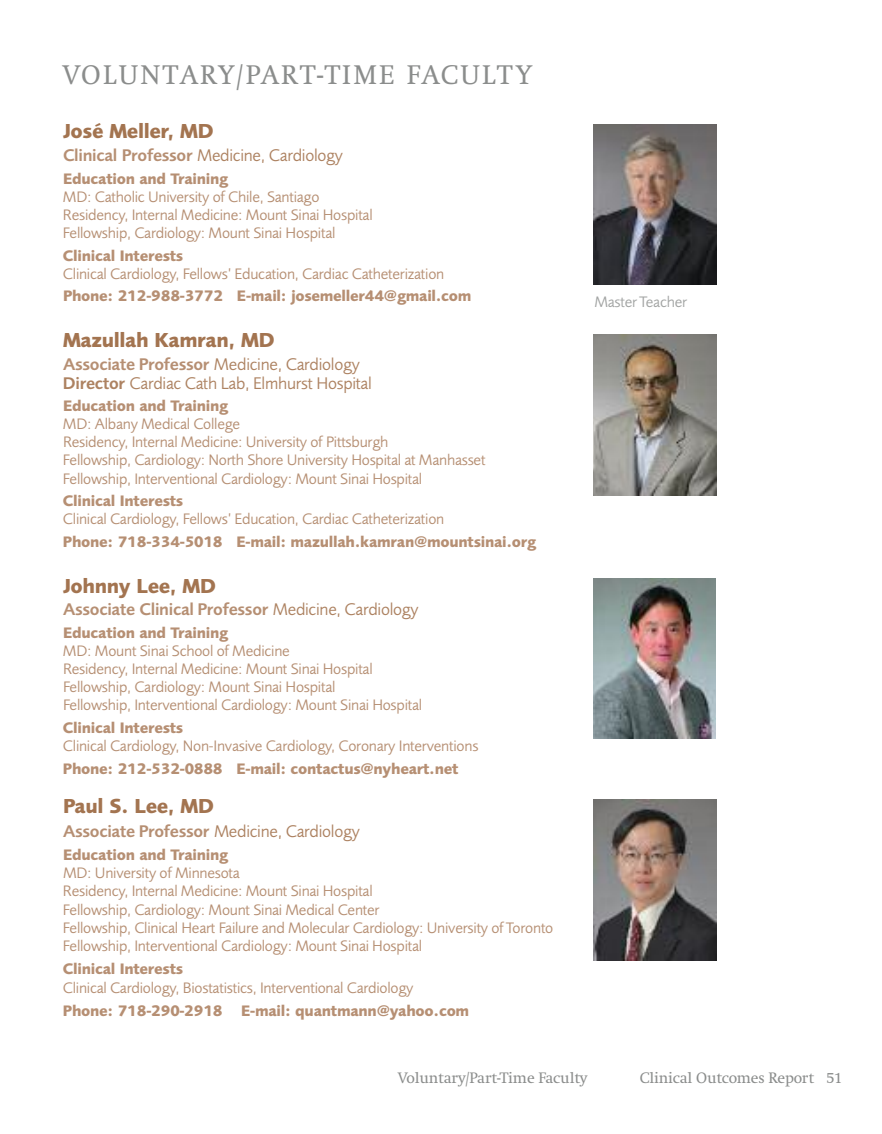
<style>
.page{position:relative;width:882px;height:1134px;background:#fff}
.page>*{position:absolute;margin:0;border:0;box-sizing:border-box;transform-origin:0 0}
.t1{font:28px "Swift";letter-spacing:.08em;color:#8b8d8c}
.t2{font:700 21px "Foundry Sans";letter-spacing:-.02em;color:#a37450}
.t3{font:17.5px/18.9px "Foundry Sans";letter-spacing:-.015em;color:#ad8261}
.t4{font:600 17.5px "Foundry Sans";letter-spacing:-.015em;color:#b68f73}
.t5{font:15.75px/18px "Foundry Sans";letter-spacing:-.015em;color:#b68f73}
.t6{font:700 15.75px "Foundry Sans";letter-spacing:-.02em;color:#b68f73}
.t7{font:15.75px "Swift";letter-spacing:-.015em;color:#8b8d8c}
.t8{font:15.75px "Foundry Sans";letter-spacing:-.015em;color:#a2a4a3}
.s1{font-weight:600;color:#b68f73}
.s2{font-weight:600}
.s3{font-weight:400;color:#ad8261}
</style>
<div class="page">
<img style="left:593px;top:124px;width:123px;height:161px">
<img style="left:593px;top:335px;width:123px;height:160px">
<img style="left:593px;top:578px;width:123px;height:161px">
<img style="left:593px;top:800px;width:123px;height:160px">
<h1 class="t1" style="left:63px;top:58px;width:470px">VOLUNTARY/PART-TIME FACULTY</h1>
<h2 class="t2" style="left:63px;top:123px;width:152px">José Meller, MD</h2>
<p class="t3" style="left:63px;top:147px;width:282px"><span class="s1">Clinical Professor</span> Medicine, Cardiology</p>
<p class="t6" style="left:63px;top:173px;width:167px">Education and Training</p>
<p class="t5" style="left:63px;top:189px;width:311px">MD: Catholic University of Chile, Santiago<br>Residency, Internal Medicine: Mount Sinai Hospital<br>Fellowship, Cardiology: Mount Sinai Hospital</p>
<p class="t6" style="left:63px;top:249px;width:122px">Clinical Interests</p>
<p class="t5" style="left:63px;top:266px;width:383px">Clinical Cardiology, Fellows’ Education, Cardiac Catheterization</p>
<p class="t6" style="left:63px;top:290px;width:410px">Phone: 212-988-3772 E-mail: josemeller44@gmail.com</p>
<h2 class="t2" style="left:63px;top:332px;width:213px">Mazullah Kamran, MD</h2>
<p class="t3" style="left:63px;top:356px;width:310px"><span class="s1">Associate Professor</span> Medicine, Cardiology<br><span class="s2">Director</span> Cardiac Cath Lab, Elmhurst Hospital</p>
<p class="t6" style="left:63px;top:400px;width:167px">Education and Training</p>
<p class="t5" style="left:63px;top:417px;width:424px">MD: Albany Medical College<br>Residency, Internal Medicine: University of Pittsburgh<br>Fellowship, Cardiology: North Shore University Hospital at Manhasset Fellowship, Interventional Cardiology: Mount Sinai Hospital</p>
<p class="t6" style="left:63px;top:495px;width:122px">Clinical Interests</p>
<p class="t5" style="left:63px;top:511px;width:383px">Clinical Cardiology, Fellows’ Education, Cardiac Catheterization</p>
<p class="t6" style="left:63px;top:536px;width:475px">Phone: 718-334-5018 E-mail: mazullah.kamran@mountsinai.org</p>
<h2 class="t2" style="left:63px;top:578px;width:154px">Johnny Lee, MD</h2>
<p class="t4" style="left:63px;top:603px;width:357px">Associate Clinical Professor <span class="s3">Medicine, Cardiology</span></p>
<p class="t6" style="left:63px;top:627px;width:167px">Education and Training</p>
<p class="t5" style="left:63px;top:643px;width:361px">MD: Mount Sinai School of Medicine<br>Residency, Internal Medicine: Mount Sinai Hospital Fellowship, Cardiology: Mount Sinai Hospital<br>Fellowship, Interventional Cardiology: Mount Sinai Hospital</p>
<p class="t6" style="left:63px;top:722px;width:122px">Clinical Interests</p>
<p class="t5" style="left:63px;top:738px;width:417px">Clinical Cardiology, Non-Invasive Cardiology, Coronary Interventions</p>
<p class="t6" style="left:63px;top:762px;width:397px">Phone: 212-532-0888 E-mail: contactus@nyheart.net</p>
<h2 class="t2" style="left:63px;top:798px;width:152px">Paul S. Lee, MD</h2>
<p class="t3" style="left:63px;top:823px;width:298px"><span class="s1">Associate Professor</span> Medicine, Cardiology</p>
<p class="t6" style="left:63px;top:848px;width:167px">Education and Training</p>
<p class="t5" style="left:63px;top:865px;width:492px">MD: University of Minnesota<br>Residency, Internal Medicine: Mount Sinai Hospital<br>Fellowship, Cardiology: Mount Sinai Medical Center<br>Fellowship, Clinical Heart Failure and Molecular Cardiology: University ofToronto Fellowship, Interventional Cardiology: Mount Sinai Hospital</p>
<p class="t6" style="left:63px;top:963px;width:122px">Clinical Interests</p>
<p class="t5" style="left:63px;top:980px;width:352px">Clinical Cardiology, Biostatistics, Interventional Cardiology</p>
<p class="t6" style="left:63px;top:1005px;width:408px">Phone: 718-290-2918 E-mail: quantmann@yahoo.com</p>
<p class="t8" style="left:594px;top:296px;width:94px">MasterTeacher</p>
<p class="t7" style="left:398px;top:1068px;width:191px">Voluntary/Part-Time Faculty</p>
<p class="t7" style="left:640px;top:1068px;width:204px">Clinical Outcomes Report 51</p>
</div>
